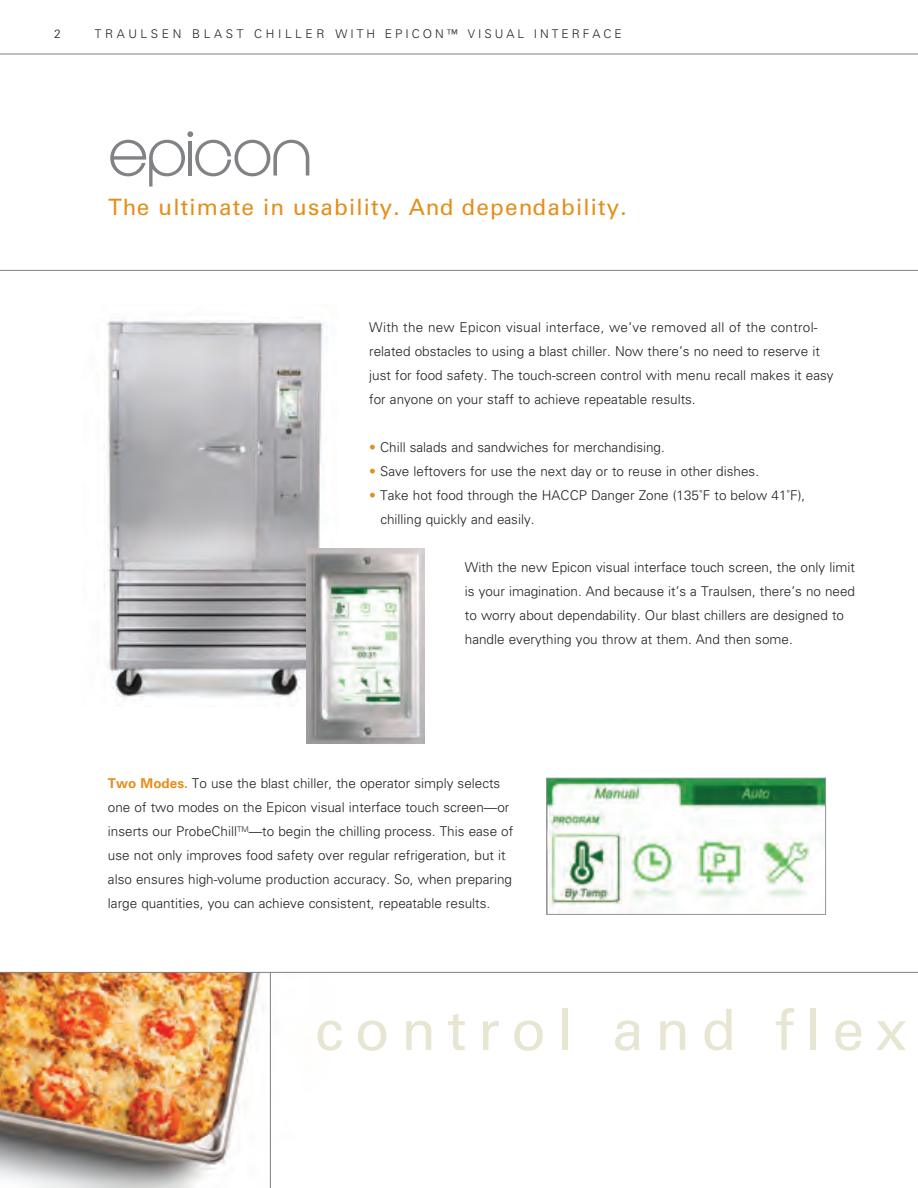
<style>
.page{position:relative;width:918px;height:1188px;background:#fff}
.page>*{position:absolute;margin:0;border:0;box-sizing:border-box;transform-origin:0 0}
.t1{font:57px "Univers";letter-spacing:.2em;color:#e7e6d3}
.t2{font:22.5px "Univers";letter-spacing:.05em;color:#e58e19}
.t3{font:300 13.5px/24px "Univers";color:#231f20}
.t4{font:300 12px "Univers";letter-spacing:.25em;color:#231f20}
.s1{color:#e58e19}
.s2{font-weight:700;color:#e58e19}
</style>
<div class="page">
<img style="left:0;top:973px;width:270px;height:215px">
<img style="left:104px;top:319px;width:223px;height:381px">
<hr style="left:0;top:54px;width:918px;height:1px;background:#808083">
<hr style="left:0;top:270px;width:918px;height:1px;background:#808083">
<hr style="left:270px;top:972px;width:1px;height:216px;background:#808083">
<hr style="left:0;top:972px;width:918px;height:1px;background:#808083">
<img style="left:306px;top:548px;width:118px;height:195px">
<img style="left:548px;top:780px;width:276px;height:133px">
<div style="left:546px;top:778px;width:280px;height:137px;border:1px solid #939598"></div>
<svg style="left:110px;top:131px;width:199px;height:56px"></svg>
<p class="t4" style="left:54px;top:26px;width:8px">2</p>
<p class="t4" style="left:95px;top:26px;width:528px">TRAULSEN BLAST CHILLER WITH EPICON™ VISUAL INTERFACE</p>
<p class="t2" style="left:108px;top:194px;width:520px">The ultimate in usability. And dependability.</p>
<p class="t3" style="left:369px;top:315px;width:466px">With the new Epicon visual interface, we’ve removed all of the control&shy;related obstacles to using a blast chiller. Now there’s no need to reserve it just for food safety. The touch-screen control with menu recall makes it easy for anyone on your staff to achieve repeatable results.</p>
<p class="t3" style="left:369px;top:435px;width:297px"><span class="s1">•</span> Chill salads and sandwiches for merchandising.</p>
<p class="t3" style="left:369px;top:459px;width:391px"><span class="s1">•</span> Save leftovers for use the next day or to reuse in other dishes.</p>
<p class="t3" style="left:380px;top:483px;width:426px;text-indent:-11px"><span class="s1">•</span> Take hot food through the HACCP Danger Zone (135˚F to below 41˚F), chilling quickly and easily.</p>
<p class="t3" style="left:465px;top:555px;width:392px">With the new Epicon visual interface touch screen, the only limit is your imagination. And because it’s a Traulsen, there’s no need to worry about dependability. Our blast chillers are designed to handle everything you throw at them. And then some.</p>
<p class="t3" style="left:108px;top:772px;width:407px"><span class="s2">Two Modes.</span> To use the blast chiller, the operator simply selects one of two modes on the Epicon visual interface touch screen—or inserts our ProbeChill<sup>TM</sup>—to begin the chilling process. This ease of use not only improves food safety over regular refrigeration, but it also ensures high-volume production accuracy. So, when preparing large quantities, you can achieve consistent, repeatable results.</p>
<p class="t1" style="left:315px;top:996px;width:594px">control and flex</p>
</div>
